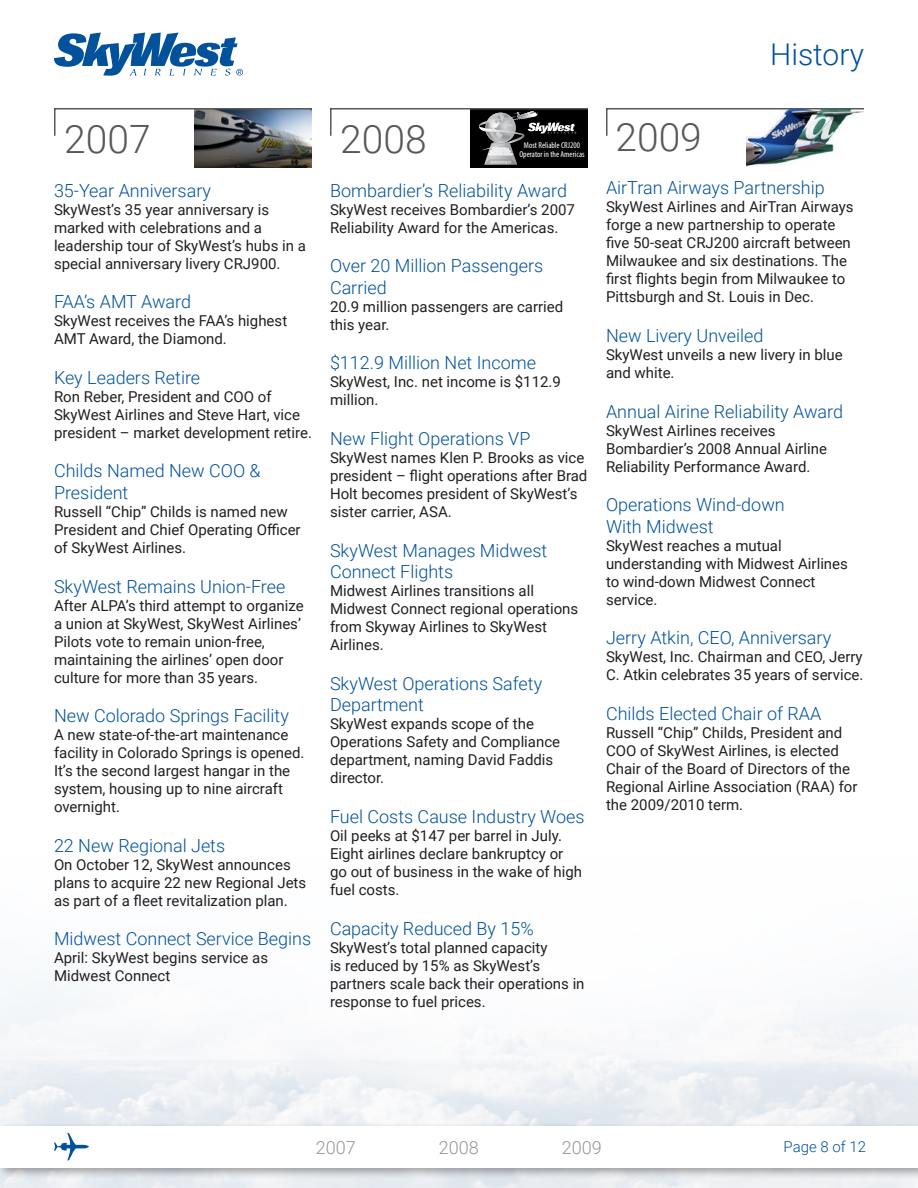
<style>
.page{position:relative;width:918px;height:1188px;background:#fff}
.page>*{position:absolute;margin:0;border:0;box-sizing:border-box;transform-origin:0 0}
.t1{font:300 39px "Roboto";color:#57585a}
.t2{font:300 30px "Roboto";color:#01529a}
.t3{font:300 18px/21.6px "Roboto";color:#01529a}
.t4{font:300 18px "Roboto";color:#939598}
.t5{font:15px/18px "Roboto";color:#231f20}
.t6{font:300 15px "Roboto";color:#01529a}
.t7{font:condensed 8.7px "Myriad Pro";color:#fff}
</style>
<div class="page">
<div style="left:0;top:1122px;width:918px;height:58px;background:#231f20;opacity:.4"></div>
<div style="left:0;top:1126px;width:918px;height:41px;background:#fff"></div>
<svg style="left:54px;top:33px;width:189px;height:42px"></svg>
<svg style="left:54px;top:1133px;width:35px;height:27px"></svg>
<div style="left:471px;top:108px;width:117px;height:60px;background:#000"></div>
<img style="left:747px;top:137px;width:87px;height:30px">
<img style="left:606px;top:108px;width:258px;height:29px">
<img style="left:195px;top:137px;width:117px;height:31px">
<svg style="left:54px;top:108px;width:258px;height:29px"></svg>
<svg style="left:330px;top:108px;width:258px;height:57px"></svg>
<h2 class="t2" style="left:770px;top:33px;width:95px">History</h2>
<p class="t1" style="left:64px;top:112px;width:88px">2007</p>
<p class="t3" style="left:54px;top:179px;width:159px">35-Year Anniversary</p>
<p class="t5" style="left:54px;top:200px;width:253px">SkyWest’s 35 year anniversary is marked with celebrations and a leadership tour of SkyWest’s hubs in a special anniversary livery CRJ900.</p>
<p class="t3" style="left:54px;top:290px;width:139px">FAA’s AMT Award</p>
<p class="t5" style="left:54px;top:311px;width:235px">SkyWest receives the FAA’s highest<br>AMT Award, the Diamond.</p>
<p class="t3" style="left:54px;top:366px;width:148px">Key Leaders Retire</p>
<p class="t5" style="left:54px;top:387px;width:259px">Ron Reber, President and COO of<br>SkyWest Airlines and Steve Hart, vice president – market development retire.</p>
<p class="t3" style="left:54px;top:460px;width:208px">Childs Named New COO &amp;</p>
<p class="t3" style="left:54px;top:481px;width:76px">President</p>
<p class="t5" style="left:54px;top:502px;width:248px">Russell “Chip” Childs is named new<br>President and Chief Operating Officer of SkyWest Airlines.</p>
<p class="t3" style="left:54px;top:575px;width:233px">SkyWest Remains Union-Free</p>
<p class="t5" style="left:54px;top:596px;width:251px">After ALPA’s third attempt to organize a union at SkyWest, SkyWest Airlines’ Pilots vote to remain union-free, maintaining the airlines’ open door culture for more than 35 years.</p>
<p class="t3" style="left:54px;top:704px;width:236px">New Colorado Springs Facility</p>
<p class="t5" style="left:54px;top:725px;width:252px">A new state-of-the-art maintenance facility in Colorado Springs is opened.<br>It’s the second largest hangar in the system, housing up to nine aircraft overnight.</p>
<p class="t3" style="left:54px;top:834px;width:173px">22 New Regional Jets</p>
<p class="t5" style="left:54px;top:855px;width:254px">On October 12, SkyWest announces plans to acquire 22 new Regional Jets as part of a fleet revitalization plan.</p>
<p class="t3" style="left:54px;top:928px;width:259px">Midwest Connect Service Begins</p>
<p class="t5" style="left:54px;top:948px;width:216px">April: SkyWest begins service as<br>Midwest Connect</p>
<p class="t1" style="left:340px;top:112px;width:88px">2008</p>
<p class="t3" style="left:330px;top:179px;width:239px">Bombardier’s Reliability Award</p>
<p class="t5" style="left:330px;top:200px;width:247px">SkyWest receives Bombardier’s 2007<br>Reliability Award for the Americas.</p>
<p class="t3" style="left:330px;top:254px;width:215px">Over 20 Million Passengers<br>Carried</p>
<p class="t5" style="left:330px;top:297px;width:235px">20.9 million passengers are carried this year.</p>
<p class="t3" style="left:330px;top:352px;width:208px">$112.9 Million Net Income</p>
<p class="t5" style="left:330px;top:372px;width:232px">SkyWest, Inc. net income is $112.9 million.</p>
<p class="t3" style="left:330px;top:427px;width:202px">New Flight Operations VP</p>
<p class="t5" style="left:330px;top:448px;width:259px">SkyWest names Klen P. Brooks as vice president – flight operations after Brad Holt becomes president of SkyWest’s sister carrier, ASA.</p>
<p class="t3" style="left:330px;top:539px;width:219px">SkyWest Manages Midwest</p>
<p class="t3" style="left:330px;top:560px;width:125px">Connect Flights</p>
<p class="t5" style="left:330px;top:581px;width:250px">Midwest Airlines transitions all<br>Midwest Connect regional operations from Skyway Airlines to SkyWest<br>Airlines.</p>
<p class="t3" style="left:330px;top:672px;width:214px">SkyWest Operations Safety</p>
<p class="t3" style="left:330px;top:694px;width:95px">Department</p>
<p class="t5" style="left:330px;top:714px;width:232px">SkyWest expands scope of the<br>Operations Safety and Compliance department, naming David Faddis director.</p>
<p class="t3" style="left:330px;top:805px;width:256px">Fuel Costs Cause Industry Woes</p>
<p class="t5" style="left:330px;top:826px;width:254px">Oil peeks at $147 per barrel in July.<br>Eight airlines declare bankruptcy or go out of business in the wake of high fuel costs.</p>
<p class="t3" style="left:330px;top:917px;width:205px">Capacity Reduced By 15%</p>
<p class="t5" style="left:330px;top:938px;width:256px">SkyWest’s total planned capacity<br>is reduced by 15% as SkyWest’s partners scale back their operations in response to fuel prices.</p>
<p class="t7" style="left:524px;top:140px;width:58px">Most Reliable CRJ200</p>
<p class="t7" style="left:519px;top:149px;width:67px">Operator in the Americas</p>
<p class="t1" style="left:615px;top:110px;width:88px">2009</p>
<p class="t3" style="left:606px;top:176px;width:220px">AirTran Airways Partnership</p>
<p class="t5" style="left:606px;top:197px;width:249px">SkyWest Airlines and AirTran Airways forge a new partnership to operate five 50-seat CRJ200 aircraft between Milwaukee and six destinations. The first flights begin from Milwaukee to Pittsburgh and St. Louis in Dec.</p>
<p class="t3" style="left:606px;top:324px;width:159px">New Livery Unveiled</p>
<p class="t5" style="left:606px;top:345px;width:238px">SkyWest unveils a new livery in blue and white.</p>
<p class="t3" style="left:606px;top:400px;width:239px">Annual Airine Reliability Award</p>
<p class="t5" style="left:606px;top:421px;width:223px">SkyWest Airlines receives<br>Bombardier’s 2008 Annual Airline<br>Reliability Performance Award.</p>
<p class="t3" style="left:606px;top:493px;width:180px">Operations Wind-down</p>
<p class="t3" style="left:606px;top:515px;width:109px">With Midwest</p>
<p class="t5" style="left:606px;top:536px;width:243px">SkyWest reaches a mutual understanding with Midwest Airlines to wind-down Midwest Connect service.</p>
<p class="t3" style="left:606px;top:626px;width:227px">Jerry Atkin, CEO, Anniversary</p>
<p class="t5" style="left:606px;top:647px;width:259px">SkyWest, Inc. Chairman and CEO, Jerry<br>C. Atkin celebrates 35 years of service.</p>
<p class="t3" style="left:606px;top:702px;width:217px">Childs Elected Chair of RAA</p>
<p class="t5" style="left:606px;top:723px;width:253px">Russell “Chip” Childs, President and COO of SkyWest Airlines, is elected Chair of the Board of Directors of the Regional Airline Association (RAA) for the 2009/2010 term.</p>
<p class="t4" style="left:316px;top:1135px;width:41px">2007</p>
<p class="t4" style="left:439px;top:1135px;width:41px">2008</p>
<p class="t4" style="left:562px;top:1135px;width:41px">2009</p>
<p class="t6" style="left:784px;top:1136px;width:84px">Page 8 of 12</p>
</div>
